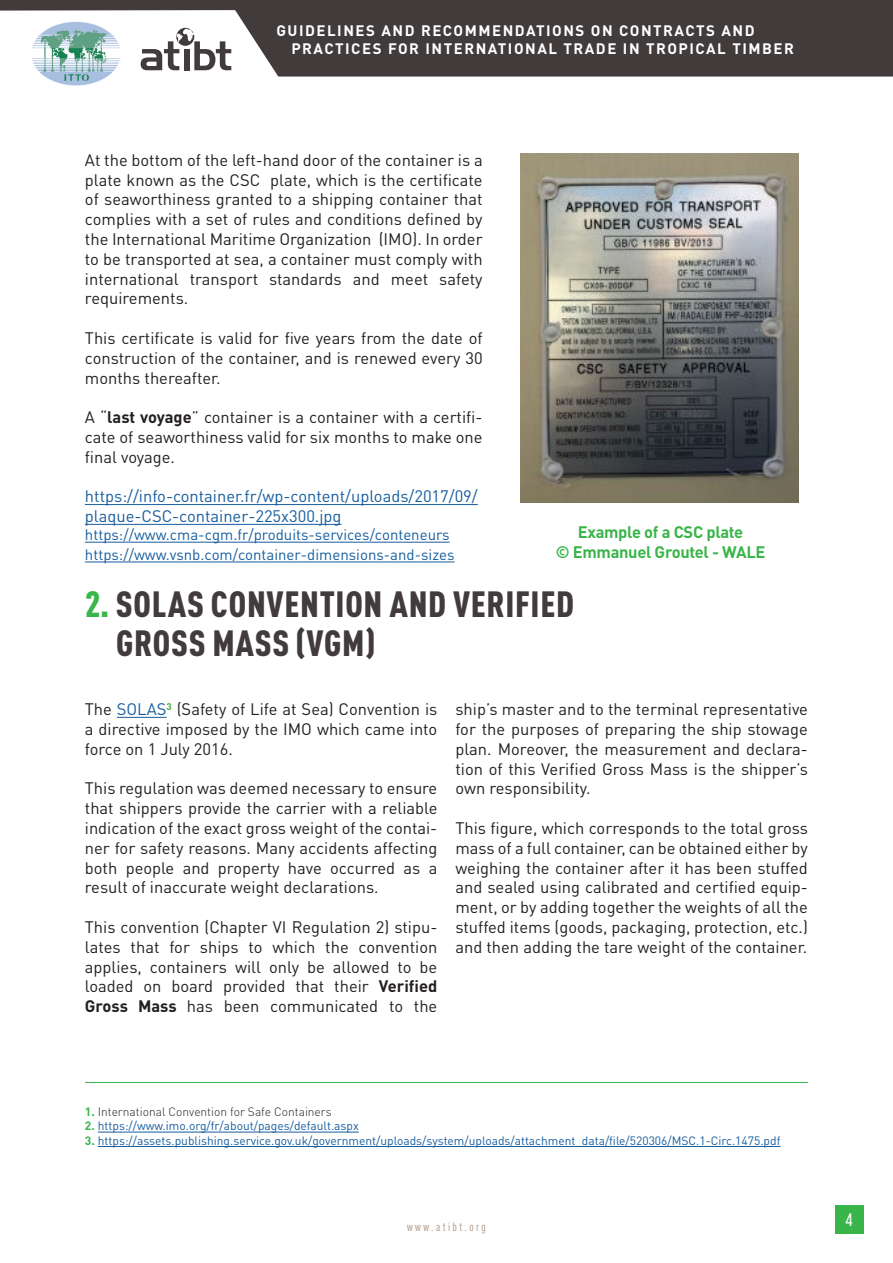
<style>
.page{position:relative;width:893px;height:1263px;background:#fff}
.page>*{position:absolute;margin:0;border:0;box-sizing:border-box;transform-origin:0 0}
.t1{font:900 condensed 36px/39px "DIN Pro";letter-spacing:.02em;color:#413b3c}
.t2{font:18px "Bebas Neue";color:#fff}
.t3{font:16.5px/19.8px "DIN Pro";color:#231f20;text-align:justify}
.t4{font:16.5px/19.8px "DIN Pro";color:#175d9e}
.t5{font:700 16.5px/19.8px "DIN Pro";letter-spacing:-.02em;color:#3ab54a;text-align:center}
.t6{font:15px/19.8px "DIN Pro";color:#175d9e}
.t7{font:700 15px/18px "DIN Pro";letter-spacing:.1em;color:#fff}
.t8{font:12px "DIN Pro";color:#175d9e}
.t9{font:300 12px "DIN Pro";color:#231f20}
.t10{font:condensed 12px "DIN Pro";letter-spacing:.2em;color:#a7927a}
.s1{font-weight:700}
.s2{color:#3ab54a}
.s3{color:#175d9e}
.s4{font-weight:700;color:#3ab54a}
</style>
<div class="page">
<div style="left:835px;top:1205px;width:28px;height:28px;background:#3ab54a"></div>
<div style="left:224px;top:0;width:669px;height:77px;background:#413b3c"></div>
<div style="left:0;top:0;width:617px;height:11px;background:#413b3c"></div>
<svg style="left:141px;top:28px;width:90px;height:42px"></svg>
<img style="left:32px;top:21px;width:89px;height:65px">
<hr style="left:85px;top:504px;width:393px;height:1px;background:#175d9e">
<hr style="left:85px;top:524px;width:257px;height:1px;background:#175d9e">
<hr style="left:85px;top:542px;width:365px;height:1px;background:#175d9e">
<hr style="left:85px;top:562px;width:370px;height:1px;background:#175d9e">
<img style="left:521px;top:153px;width:277px;height:350px">
<hr style="left:117px;top:717px;width:50px;height:1px;background:#175d9e">
<hr style="left:98px;top:1132px;width:261px;height:1px;background:#175d9e">
<hr style="left:98px;top:1146px;width:682px;height:1px;background:#175d9e">
<hr style="left:85px;top:1082px;width:723px;height:1px;background:#3ab54a">
<p class="t7" style="left:291px;top:20px;width:504px;text-indent:-15px">GUIDELINES AND RECOMMENDATIONS ON CONTRACTS AND<br>PRACTICES FOR INTERNATIONAL TRADE IN TROPICAL TIMBER</p>
<p class="t3" style="left:85px;top:149px;width:399px">At the bottom of the left-hand door of the container is a plate known as the CSC plate, which is the certificate of seaworthiness granted to a shipping container that complies with a set of rules and conditions defined by the International Maritime Organization (IMO). In order to be transported at sea, a container must comply with international transport standards and meet safety requirements.</p>
<p class="t3" style="left:85px;top:327px;width:399px">This certificate is valid for five years from the date of construction of the container, and is renewed every 30 months thereafter.</p>
<p class="t3" style="left:85px;top:407px;width:399px">A “<span class="s1">last voyage</span>” container is a container with a certifi&shy;cate of seaworthiness valid for six months to make one final voyage.</p>
<p class="t4" style="left:85px;top:486px;width:394px">https://info-container.fr/wp-content/uploads/2017/09/ plaque-CSC-container-225x300.jpg</p>
<p class="t6" style="left:85px;top:524px;width:371px">https://www.cma-cgm.fr/produits-services/conteneurs https://www.vsnb.com/container-dimensions-and-sizes</p>
<p class="t5" style="left:556px;top:520px;width:211px">Example of a CSC plate<br>© Emmanuel Groutel - WALE</p>
<h1 class="t1" style="left:116px;top:581px;width:459px;text-indent:-31px"><span class="s2">2.</span> SOLAS CONVENTION AND VERIFIED<br>GROSS MASS (VGM)</h1>
<p class="t3" style="left:85px;top:699px;width:354px">The <span class="s3">SOLAS</span><sup>3</sup> (Safety of Life at Sea) Convention is a directive imposed by the IMO which came into force on 1 July 2016.</p>
<p class="t3" style="left:85px;top:778px;width:354px">This regulation was deemed necessary to ensure that shippers provide the carrier with a reliable indication of the exact gross weight of the contai&shy;ner for safety reasons. Many accidents affecting both people and property have occurred as a result of inaccurate weight declarations.</p>
<p class="t3" style="left:85px;top:916px;width:354px">This convention (Chapter VI Regulation 2) stipu&shy;lates that for ships to which the convention applies, containers will only be allowed to be loaded on board provided that their <span class="s1">Verified Gross Mass</span> has been communicated to the</p>
<p class="t3" style="left:455px;top:699px;width:354px">ship’s master and to the terminal representative for the purposes of preparing the ship stowage plan. Moreover, the measurement and declara&shy;tion of this Verified Gross Mass is the shipper’s own responsibility.</p>
<p class="t3" style="left:455px;top:817px;width:354px">This figure, which corresponds to the total gross mass of a full container, can be obtained either by weighing the container after it has been stuffed and sealed using calibrated and certified equip&shy;ment, or by adding together the weights of all the stuffed items (goods, packaging, protection, etc.) and then adding the tare weight of the container.</p>
<p class="t9" style="left:85px;top:1102px;width:248px"><span class="s4">1.</span> International Convention for Safe Containers</p>
<p class="t8" style="left:85px;top:1118px;width:275px"><span class="s4">2.</span> https://www.imo.org/fr/about/pages/default.aspx</p>
<p class="t8" style="left:85px;top:1132px;width:697px"><span class="s4">3.</span> https://assets.publishing.service.gov.uk/government/uploads/system/uploads/attachment_data/file/520306/MSC.1-Circ.1475.pdf</p>
<p class="t10" style="left:407px;top:1217px;width:80px">www.atibt.org</p>
<p class="t2" style="left:845px;top:1210px;width:9px">4</p>
</div>
